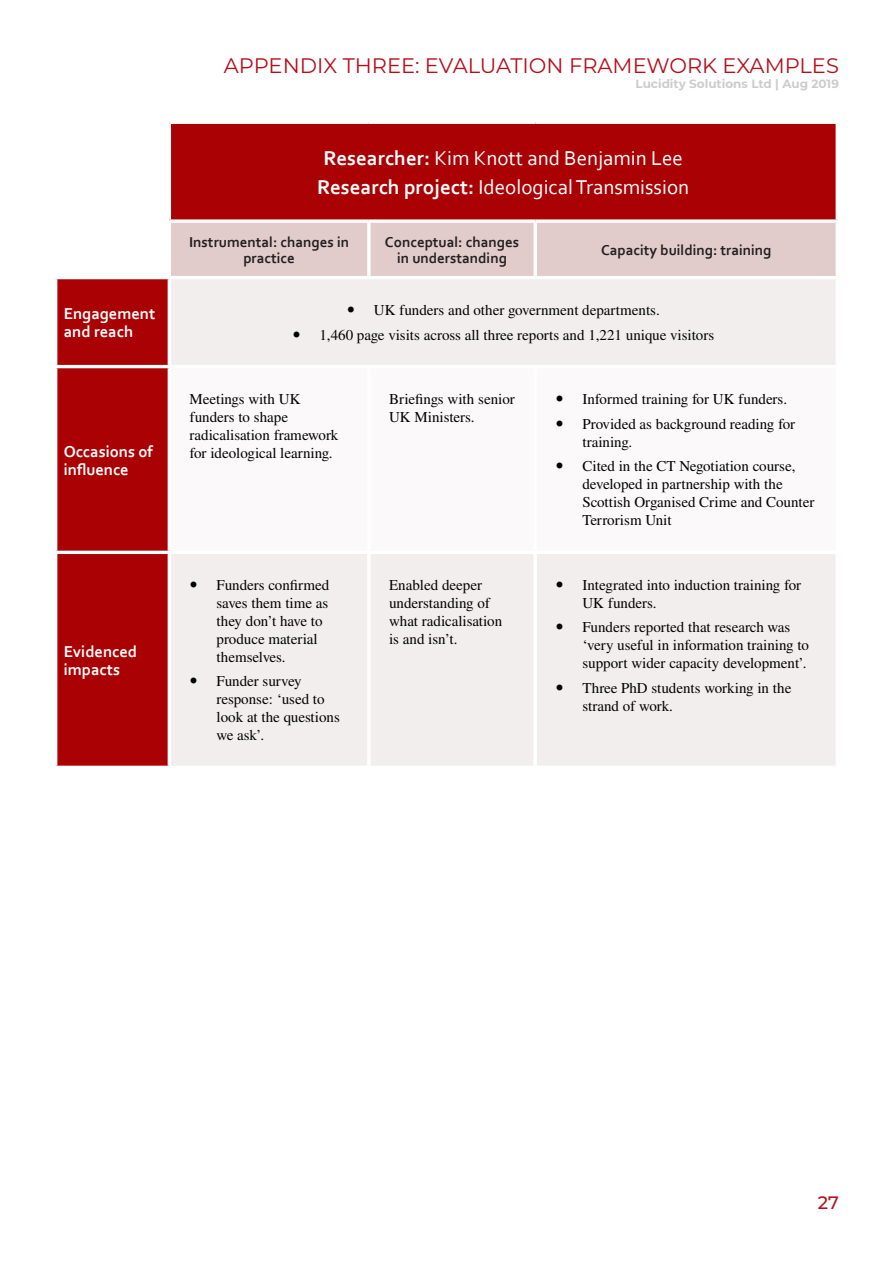
<style>
.page{position:relative;width:893px;height:1263px;background:#fff}
.page>*{position:absolute;margin:0;border:0;box-sizing:border-box;transform-origin:0 0}
.t1{font:21px "Corbel";color:#fff}
.t2{font:21px "Montserrat";color:#b50e1a}
.t3{font:500 18px "Montserrat";color:#b50e1a}
.t4{font:700 16.5px/18.1px "Corbel";color:#fff}
.NR_Bullet_List{font:15px/18px "Nimbus Rom No 9 L";color:#010203}
.t5{font:700 15px/16.5px "Corbel";color:#231f20;text-align:center}
.t6{font:700 12px "Montserrat";color:#ccc}
.s1{font-weight:700}
</style>
<div class="page">
<div style="left:57px;top:279px;width:111px;height:487px;background:#aa0204"></div>
<svg style="left:171px;top:124px;width:665px;height:152px;background:#bd494a"></svg>
<div style="left:171px;top:279px;width:665px;height:487px;background:#f3eeee"></div>
<svg style="left:171px;top:368px;width:665px;height:183px"></svg>
<svg style="left:169px;top:219px;width:200px;height:4px"></svg>
<svg style="left:369px;top:219px;width:166px;height:4px"></svg>
<svg style="left:535px;top:219px;width:303px;height:4px"></svg>
<hr style="left:54px;top:365px;width:115px;height:3px;background:#fff">
<hr style="left:169px;top:365px;width:200px;height:3px;background:#fff">
<hr style="left:369px;top:365px;width:166px;height:3px;background:#fff">
<hr style="left:535px;top:365px;width:304px;height:3px;background:#fff">
<hr style="left:54px;top:551px;width:115px;height:3px;background:#fff">
<hr style="left:169px;top:551px;width:200px;height:3px;background:#fff">
<hr style="left:369px;top:551px;width:166px;height:3px;background:#fff">
<hr style="left:535px;top:551px;width:304px;height:3px;background:#fff">
<svg style="left:367px;top:223px;width:4px;height:53px"></svg>
<svg style="left:533px;top:223px;width:4px;height:53px"></svg>
<hr style="left:367px;top:368px;width:4px;height:183px;background:#fff">
<hr style="left:533px;top:368px;width:4px;height:183px;background:#fff">
<hr style="left:367px;top:554px;width:4px;height:212px;background:#fff">
<hr style="left:533px;top:554px;width:4px;height:212px;background:#fff">
<svg style="left:348px;top:306px;width:6px;height:6px"></svg>
<svg style="left:294px;top:331px;width:5px;height:6px"></svg>
<svg style="left:557px;top:395px;width:5px;height:6px"></svg>
<svg style="left:557px;top:420px;width:5px;height:6px"></svg>
<svg style="left:557px;top:463px;width:5px;height:6px"></svg>
<svg style="left:191px;top:581px;width:6px;height:6px"></svg>
<svg style="left:191px;top:678px;width:6px;height:6px"></svg>
<svg style="left:557px;top:581px;width:5px;height:6px"></svg>
<svg style="left:557px;top:624px;width:5px;height:6px"></svg>
<svg style="left:557px;top:685px;width:5px;height:6px"></svg>
<h1 class="t2" style="left:224px;top:51px;width:601px">APPE NDIX THREE: EVALUATI ON FRAMEWORK EXAMPLES</h1>
<p class="t6" style="left:635px;top:75px;width:205px">Lucidity Solutions Ltd | Aug 2019</p>
<p class="t1" style="left:324px;top:145px;width:361px"><span class="s1">Researcher:</span> Kim Knott and Benjamin Lee</p>
<p class="t1" style="left:317px;top:174px;width:373px"><span class="s1">Research project:</span> Ideological Transmission</p>
<p class="t5" style="left:189px;top:233px;width:161px">Instrumental: changes in practice</p>
<p class="t5" style="left:385px;top:233px;width:136px">Conceptual: changes in understanding</p>
<p class="t5" style="left:601px;top:241px;width:172px">Capacity building: training</p>
<p class="t4" style="left:64px;top:304px;width:93px">Engagement and reach</p>
<p class="NR_Bullet_List" style="left:374px;top:300px;width:287px">UK funders and other government departments.</p>
<p class="NR_Bullet_List" style="left:319px;top:325px;width:396px">1,460 page visits across all three reports and 1,221 unique visitors</p>
<p class="t4" style="left:64px;top:442px;width:91px">Occasions of influence</p>
<p class="t4" style="left:64px;top:642px;width:75px">Evidenced impacts</p>
<p class="NR_Bullet_List" style="left:190px;top:389px;width:150px">Meetings with UK funders to shape radicalisation framework for ideological learning.</p>
<p class="NR_Bullet_List" style="left:389px;top:389px;width:127px">Briefings with senior<br>UK Ministers.</p>
<p class="NR_Bullet_List" style="left:582px;top:389px;width:206px">Informed training for UK funders.</p>
<p class="NR_Bullet_List" style="left:582px;top:414px;width:214px">Provided as background reading for training.</p>
<p class="NR_Bullet_List" style="left:582px;top:457px;width:233px">Cited in the CT Negotiation course, developed in partnership with the<br>Scottish Organised Crime and Counter<br>Terrorism Unit</p>
<p class="NR_Bullet_List" style="left:217px;top:575px;width:114px">Funders confirmed saves them time as they don’t have to produce material themselves.</p>
<p class="NR_Bullet_List" style="left:217px;top:672px;width:125px">Funder survey response: ‘used to look at the questions we ask’.</p>
<p class="NR_Bullet_List" style="left:389px;top:575px;width:115px">Enabled deeper understanding of what radicalisation is and isn’t.</p>
<p class="NR_Bullet_List" style="left:582px;top:575px;width:220px">Integrated into induction training for<br>UK funders.</p>
<p class="NR_Bullet_List" style="left:582px;top:618px;width:228px">Funders reported that research was ‘very useful in information training to support wider capacity development’.</p>
<p class="NR_Bullet_List" style="left:582px;top:678px;width:210px">Three PhD students working in the strand of work.</p>
<p class="t3" style="left:818px;top:1190px;width:23px">27</p>
</div>
